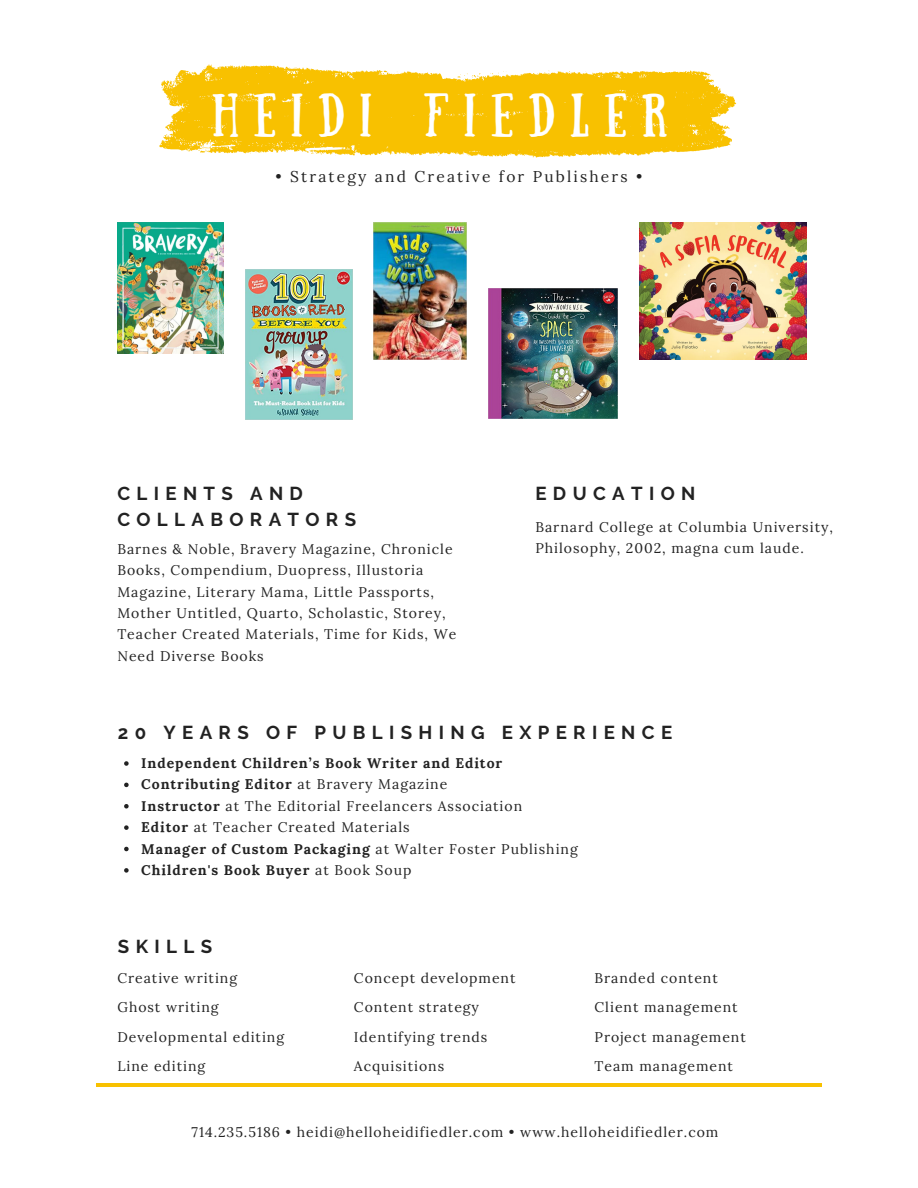
<style>
.page{position:relative;width:918px;height:1188px;background:#fff}
.page>*{position:absolute;margin:0;border:0;box-sizing:border-box;transform-origin:0 0}
.t1{font:43.65px "Sunday";letter-spacing:.34em;color:#fff}
.t2{font:700 18.75px/25.8px "Raleway";letter-spacing:.34em;color:#222}
.t3{font:15.6px "Lora";letter-spacing:.14em;color:#222}
.t4{font:13.95px/21.3px "Lora";letter-spacing:.07em;color:#222}
.t5{font:700 13.95px "Lora";letter-spacing:.07em;color:#222}
.s1{font-weight:400}
.s2{font-weight:700}
</style>
<div class="page">
<hr style="left:96px;top:1083px;width:725px;height:3px;background:#f8c100">
<svg style="left:159px;top:64px;width:578px;height:94px;fill:#f8c100"></svg>
<svg style="left:707px;top:75px;width:6px;height:10px"></svg>
<svg style="left:460px;top:73px;width:8px;height:2px"></svg>
<svg style="left:287px;top:67px;width:10px;height:2px"></svg>
<svg style="left:382px;top:70px;width:5px;height:4px"></svg>
<svg style="left:175px;top:72px;width:4px;height:3px"></svg>
<svg style="left:161px;top:81px;width:14px;height:7px"></svg>
<svg style="left:306px;top:150px;width:16px;height:5px"></svg>
<svg style="left:178px;top:142px;width:33px;height:11px"></svg>
<svg style="left:250px;top:152px;width:7px;height:2px"></svg>
<img style="left:118px;top:223px;width:106px;height:130px">
<img style="left:245px;top:269px;width:107px;height:150px">
<img style="left:374px;top:223px;width:93px;height:137px">
<img style="left:488px;top:288px;width:130px;height:131px">
<img style="left:640px;top:223px;width:166px;height:137px">
<svg style="left:124px;top:761px;width:5px;height:5px"></svg>
<svg style="left:124px;top:783px;width:5px;height:4px"></svg>
<svg style="left:124px;top:804px;width:5px;height:5px"></svg>
<svg style="left:124px;top:825px;width:5px;height:5px"></svg>
<svg style="left:124px;top:847px;width:5px;height:4px"></svg>
<svg style="left:124px;top:868px;width:5px;height:5px"></svg>
<p class="t1" style="left:212px;top:85px;width:457px">HEIDI FIEDLER</p>
<p class="t3" style="left:276px;top:166px;width:368px">• Strategy and Creative for Publishers •</p>
<p class="t2" style="left:117px;top:480px;width:240px">CLIENTS AND<br>COLLABORATORS</p>
<p class="t4" style="left:117px;top:538px;width:340px">Barnes &amp; Noble, Bravery Magazine, Chronicle Books, Compendium, Duopress, Illustoria Magazine, Literary Mama, Little Passports, Mother Untitled, Quarto, Scholastic, Storey, Teacher Created Materials, Time for Kids, We Need Diverse Books</p>
<p class="t2" style="left:535px;top:480px;width:161px">EDUCATION</p>
<p class="t4" style="left:535px;top:516px;width:299px">Barnard College at Columbia University,<br>Philosophy, 2002, magna cum laude.</p>
<p class="t2" style="left:118px;top:719px;width:556px">20 YEARS OF PUBLISHING EXPERIENCE</p>
<p class="t5" style="left:141px;top:754px;width:363px">Independent Children’s Book Writer and Editor</p>
<p class="t5" style="left:141px;top:775px;width:308px">Contributing Editor <span class="s1">at Bravery Magazine</span></p>
<p class="t4" style="left:141px;top:795px;width:383px"><span class="s2">Instructor</span> at The Editorial Freelancers Association</p>
<p class="t4" style="left:141px;top:816px;width:270px"><span class="s2">Editor</span> at Teacher Created Materials</p>
<p class="t5" style="left:141px;top:839px;width:438px">Manager of Custom Packaging <span class="s1">at Walter Foster Publishing</span></p>
<p class="t5" style="left:141px;top:861px;width:272px">Children's Book Buyer <span class="s1">at Book Soup</span></p>
<p class="t2" style="left:118px;top:934px;width:96px">SKILLS</p>
<p class="t4" style="left:117px;top:967px;width:121px">Creative writing</p>
<p class="t4" style="left:117px;top:997px;width:103px">Ghost writing</p>
<p class="t4" style="left:117px;top:1026px;width:168px">Developmental editing</p>
<p class="t4" style="left:117px;top:1055px;width:90px">Line editing</p>
<p class="t4" style="left:354px;top:967px;width:163px">Concept development</p>
<p class="t4" style="left:354px;top:997px;width:127px">Content strategy</p>
<p class="t4" style="left:354px;top:1026px;width:135px">Identifying trends</p>
<p class="t4" style="left:354px;top:1055px;width:92px">Acquisitions</p>
<p class="t4" style="left:595px;top:967px;width:125px">Branded content</p>
<p class="t4" style="left:595px;top:997px;width:145px">Client management</p>
<p class="t4" style="left:595px;top:1026px;width:153px">Project management</p>
<p class="t4" style="left:595px;top:1055px;width:140px">Team management</p>
<p class="t4" style="left:192px;top:1122px;width:528px">714.235.5186 • heidi@helloheidifiedler.com • www.helloheidifiedler.com</p>
</div>
